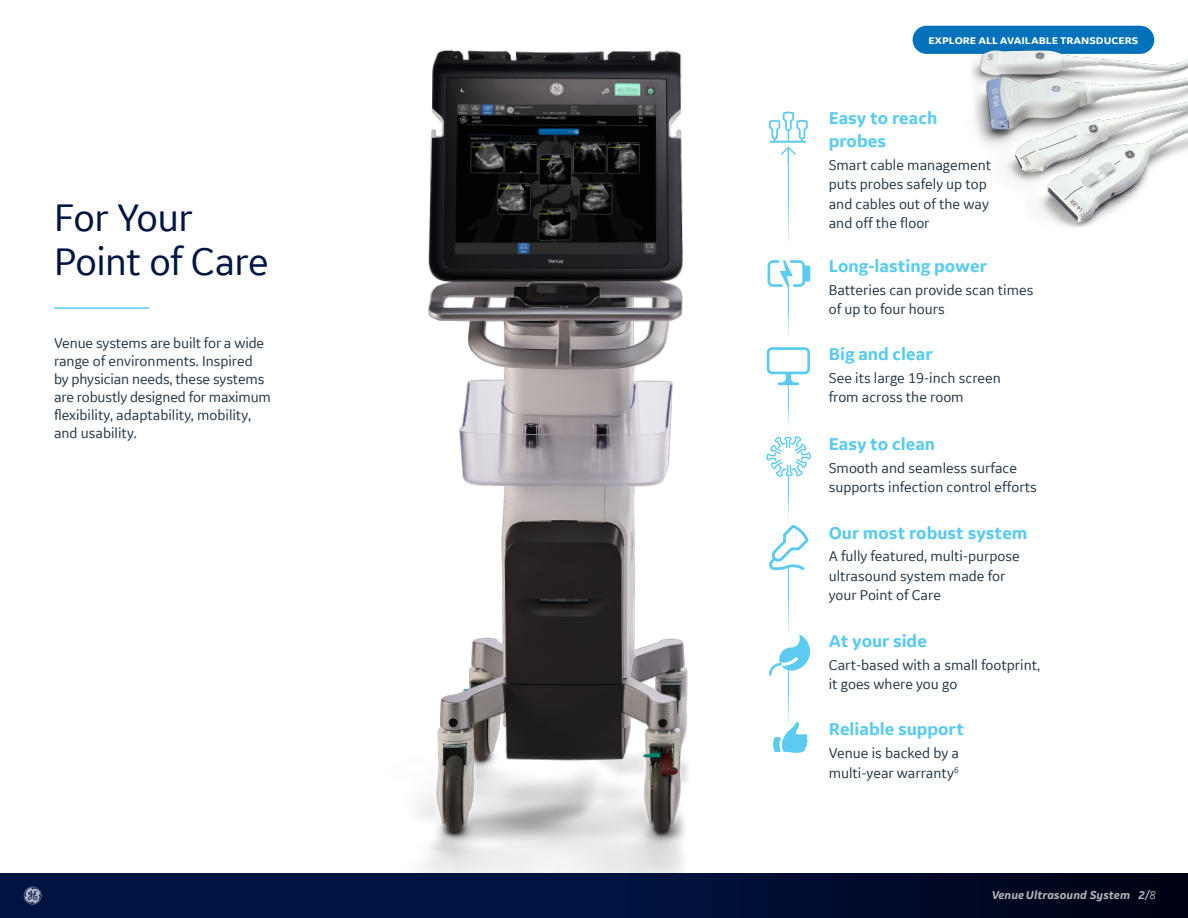
<style>
.page{position:relative;width:1188px;height:918px;background:#fff}
.page>*{position:absolute;margin:0;border:0;box-sizing:border-box;transform-origin:0 0}
.t1{font:40.5px/44.2px "GE Inspira Sans";letter-spacing:-.015em;color:#001544}
.t2{font:700 18px/22.5px "GE Inspira Sans";color:#5ccbf2}
.t3{font:15px/19.5px "GE Inspira Sans";color:#253948}
.t4{font:italic 700 12px "GE Inspira Sans";letter-spacing:.01em;color:#fff}
.t5{font:700 10.2px "GE Inspira Sans";color:#fff;scale:1.1 1}
.s1{font-weight:400}
</style>
<div class="page">
<svg style="left:766px;top:436px;width:45px;height:42px"></svg>
<svg style="left:781px;top:147px;width:15px;height:18px"></svg>
<svg style="left:769px;top:111px;width:39px;height:30px"></svg>
<hr style="left:770px;top:141px;width:36px;height:2px;background:#5ccbf2">
<hr style="left:788px;top:162px;width:1px;height:99px;background:#fff">
<hr style="left:788px;top:475px;width:1px;height:53px;background:#fff">
<img style="left:417px;top:50px;width:271px;height:823px">
<svg style="left:768px;top:260px;width:42px;height:27px"></svg>
<hr style="left:54px;top:307px;width:95px;height:2px;background:#5ccbf2">
<svg style="left:769px;top:525px;width:40px;height:45px"></svg>
<svg style="left:773px;top:722px;width:34px;height:31px"></svg>
<div style="left:913px;top:26px;width:241px;height:28px;background:#0072bc;border-radius:14px"></div>
<img style="left:956px;top:34px;width:232px;height:194px">
<svg style="left:767px;top:347px;width:43px;height:38px"></svg>
<svg style="left:769px;top:634px;width:41px;height:42px"></svg>
<div style="left:0;top:873px;width:1188px;height:45px;background:linear-gradient(to right,#00194f,#00061e)"></div>
<svg style="left:24px;top:887px;width:18px;height:17px"></svg>
<h1 class="t1" style="left:54px;top:194px;width:216px">For Your<br>Point of Care</h1>
<p class="t3" style="left:54px;top:333px;width:218px;line-height:18px">Venue systems are built for a wide range of environments. Inspired by physician needs, these systems are robustly designed for maximum flexibility, adaptability, mobility, and usability.</p>
<p class="t5" style="left:929px;top:35px;width:192px">EXPLORE ALL AVAILABLE TRANSDUCERS</p>
<p class="t2" style="left:829px;top:107px;width:110px">Easy to reach probes</p>
<p class="t3" style="left:829px;top:155px;width:164px">Smart cable management puts probes safely up top and cables out of the way and off the floor</p>
<p class="t2" style="left:829px;top:254px;width:160px">Long-lasting power</p>
<p class="t3" style="left:829px;top:279px;width:206px">Batteries can provide scan times of up to four hours</p>
<p class="t2" style="left:829px;top:342px;width:106px">Big and clear</p>
<p class="t3" style="left:829px;top:368px;width:174px">See its large 19-inch screen from across the room</p>
<p class="t2" style="left:829px;top:433px;width:108px">Easy to clean</p>
<p class="t3" style="left:829px;top:458px;width:210px">Smooth and seamless surface supports infection control efforts</p>
<p class="t2" style="left:829px;top:521px;width:200px">Our most robust system</p>
<p class="t3" style="left:829px;top:546px;width:192px">A fully featured, multi-purpose ultrasound system made for your Point of Care</p>
<p class="t2" style="left:829px;top:629px;width:100px">At your side</p>
<p class="t3" style="left:829px;top:654px;width:213px">Cart-based with a small footprint, it goes where you go</p>
<p class="t2" style="left:829px;top:718px;width:137px">Reliable support</p>
<p class="t3" style="left:829px;top:743px;width:132px">Venue is backed by a multi-year warranty<sup>6</sup></p>
<p class="t4" style="left:991px;top:888px;width:166px">VenueUltrasound System 2/<span class="s1">8</span></p>
</div>
